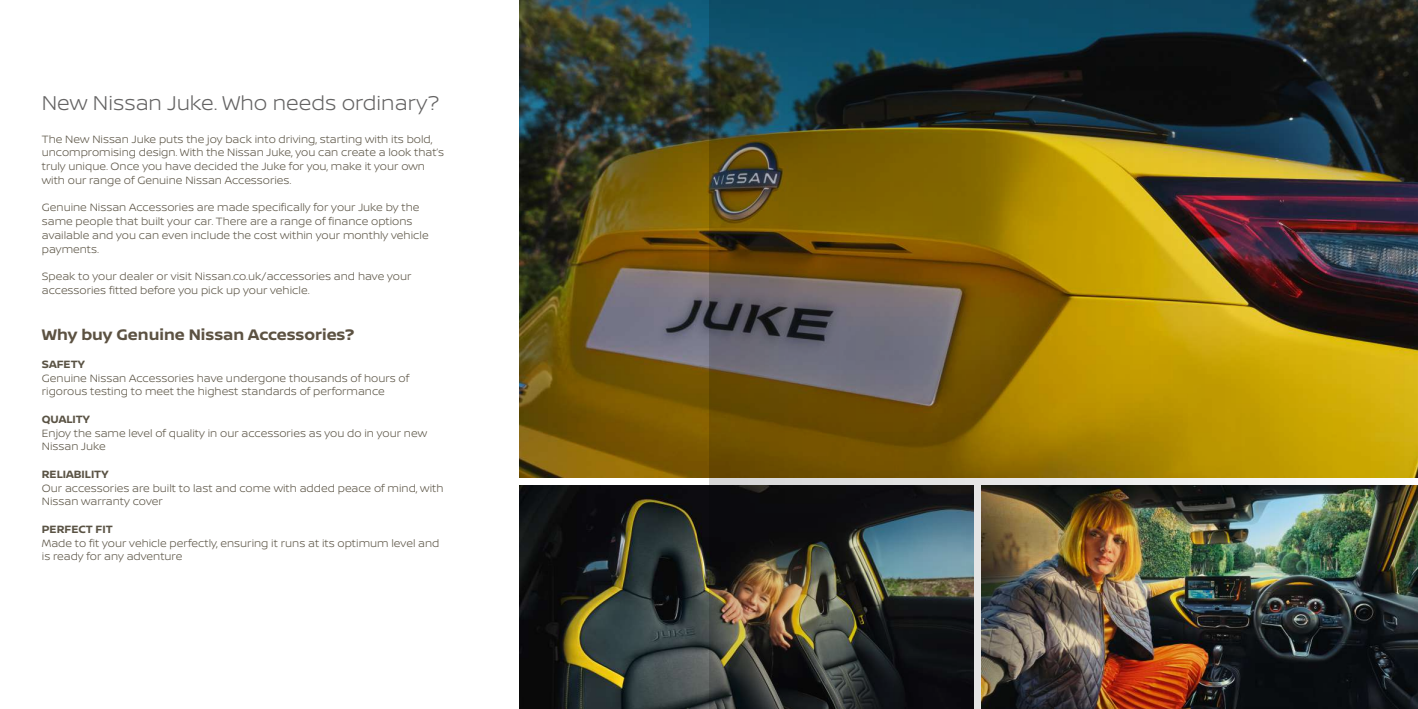
<style>
.page{position:relative;width:1418px;height:709px;background:#fff}
.page>*{position:absolute;margin:0;border:0;box-sizing:border-box;transform-origin:0 0}
.t1{font:300 21.25px "Nissan Brand";color:#646363}
.t2{font:700 16.25px "Nissan Brand";color:#5c5242}
.t3{font:300 11.25px/13.8px "Nissan Brand";color:#5a5344}
.t4{font:700 11.25px "Nissan Brand";color:#5a5344}
</style>
<div class="page">
<img style="left:519px;top:485px;width:190px;height:224px">
<img style="left:519px;top:0;width:190px;height:477px">
<img style="left:709px;top:0;width:708px;height:709px">
<h1 class="t1" style="left:42px;top:87px;width:398px">New Nissan Juke. Who needs ordinary?</h1>
<p class="t3" style="left:42px;top:131px;width:404px">The New Nissan Juke puts the joy back into driving, starting with its bold, uncompromising design. With the Nissan Juke, you can create a look that’s truly unique. Once you have decided the Juke for you, make it your own with our range of Genuine Nissan Accessories.</p>
<p class="t3" style="left:42px;top:200px;width:388px">Genuine Nissan Accessories are made specifically for your Juke by the same people that built your car. There are a range of finance options available and you can even include the cost within your monthly vehicle payments.</p>
<p class="t3" style="left:42px;top:269px;width:371px">Speak to your dealer or visit Nissan.co.uk/accessories and have your accessories fitted before you pick up your vehicle.</p>
<h2 class="t2" style="left:42px;top:323px;width:314px">Why buy Genuine Nissan Accessories?</h2>
<p class="t4" style="left:42px;top:356px;width:44px">SAFETY</p>
<p class="t3" style="left:42px;top:370px;width:369px">Genuine Nissan Accessories have undergone thousands of hours of rigorous testing to meet the highest standards of performance</p>
<p class="t4" style="left:42px;top:411px;width:50px">QUALITY</p>
<p class="t3" style="left:42px;top:425px;width:387px">Enjoy the same level of quality in our accessories as you do in your new<br>Nissan Juke</p>
<p class="t4" style="left:42px;top:466px;width:68px">RELIABILITY</p>
<p class="t3" style="left:42px;top:480px;width:403px">Our accessories are built to last and come with added peace of mind, with<br>Nissan warranty cover</p>
<p class="t4" style="left:42px;top:521px;width:72px">PERFECT FIT</p>
<p class="t3" style="left:42px;top:535px;width:399px">Made to fit your vehicle perfectly, ensuring it runs at its optimum level and is ready for any adventure</p>
</div>
